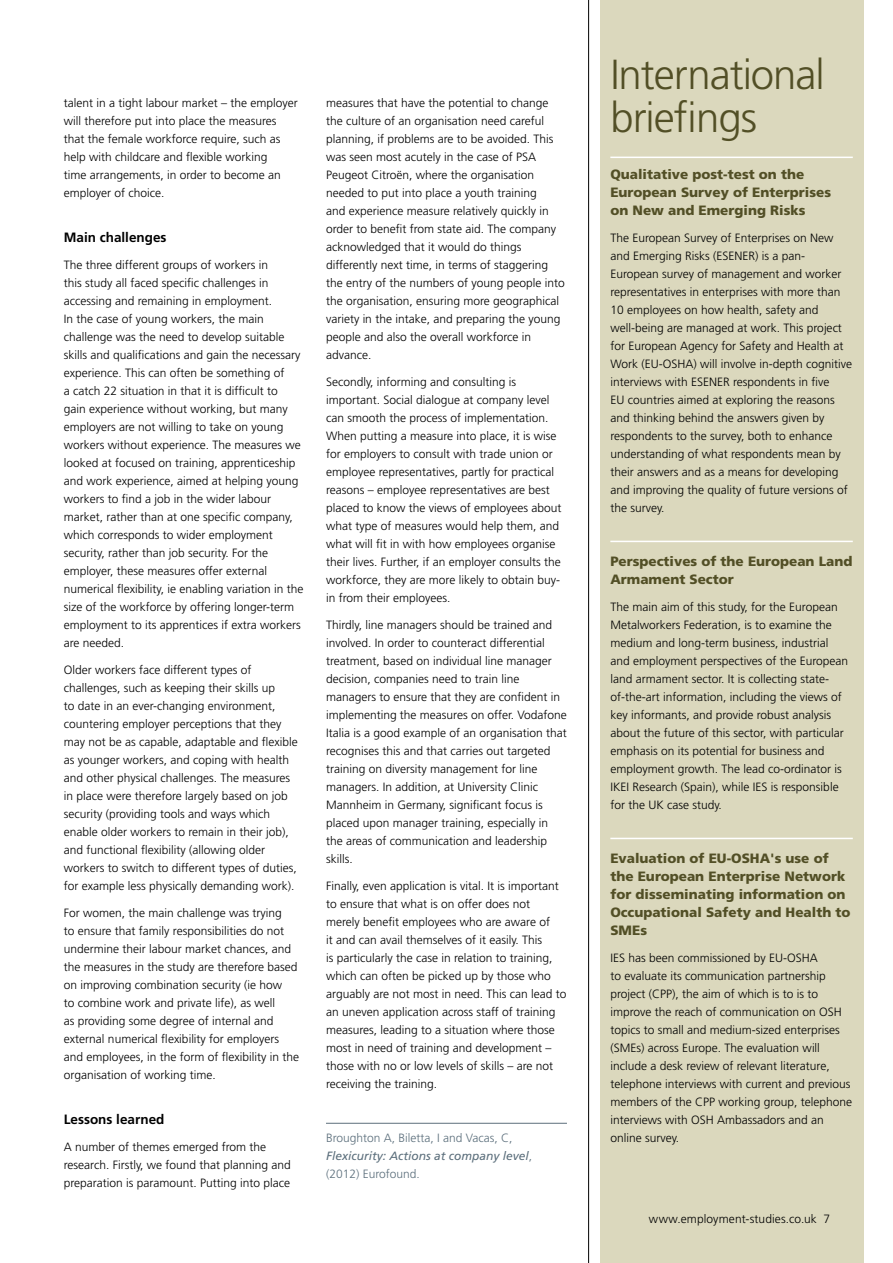
<style>
.page{position:relative;width:893px;height:1263px;background:#fff}
.page>*{position:absolute;margin:0;border:0;box-sizing:border-box;transform-origin:0 0}
.t1{font:300 42px/43.2px "Frutiger";letter-spacing:-.025em;color:#524f26}
.t2{font:900 13.5px/18px "Frutiger";color:#524f26}
.t3{font:700 13.5px "Frutiger";color:#000}
.t4{font:300 12px/18px "Frutiger";color:#000}
.t5{font:300 12px/18px "Frutiger";color:#5c6f7c}
.s1{font-weight:400;font-style:italic}
</style>
<div class="page">
<div style="left:600px;top:0;width:263px;height:1263px;background:#dbd8bd"></div>
<hr style="left:326px;top:1123px;width:241px;height:1px;background:#5c6f7c">
<hr style="left:588px;top:0;width:1px;height:1263px;background:#000">
<hr style="left:610px;top:157px;width:243px;height:1px;background:#fff">
<hr style="left:610px;top:541px;width:243px;height:1px;background:#fff">
<hr style="left:610px;top:838px;width:243px;height:1px;background:#fff">
<p class="t4" style="left:64px;top:94px;width:236px">talent in a tight labour market – the employer will therefore put into place the measures that the female workforce require, such as help with childcare and flexible working<br>time arrangements, in order to become an employer of choice.</p>
<p class="t3" style="left:64px;top:229px;width:104px">Main challenges</p>
<p class="t4" style="left:64px;top:256px;width:241px">The three different groups of workers in<br>this study all faced specific challenges in accessing and remaining in employment.<br>In the case of young workers, the main challenge was the need to develop suitable skills and qualifications and gain the necessary experience. This can often be something of<br>a catch 22 situation in that it is difficult to<br>gain experience without working, but many employers are not willing to take on young workers without experience. The measures we looked at focused on training, apprenticeship and work experience, aimed at helping young workers to find a job in the wider labour market, rather than at one specific company, which corresponds to wider employment security, rather than job security. For the employer, these measures offer external numerical flexibility, ie enabling variation in the size of the workforce by offering longer-term employment to its apprentices if extra workers are needed.</p>
<p class="t4" style="left:64px;top:661px;width:236px">Older workers face different types of challenges, such as keeping their skills up<br>to date in an ever-changing environment, countering employer perceptions that they may not be as capable, adaptable and flexible as younger workers, and coping with health and other physical challenges. The measures in place were therefore largely based on job security (providing tools and ways which enable older workers to remain in their job), and functional flexibility (allowing older workers to switch to different types of duties, for example less physically demanding work).</p>
<p class="t4" style="left:64px;top:904px;width:237px">For women, the main challenge was trying<br>to ensure that family responsibilities do not undermine their labour market chances, and the measures in the study are therefore based on improving combination security (ie how<br>to combine work and private life), as well<br>as providing some degree of internal and external numerical flexibility for employers and employees, in the form of flexibility in the organisation of working time.</p>
<p class="t3" style="left:64px;top:1111px;width:102px">Lessons learned</p>
<p class="t4" style="left:64px;top:1138px;width:229px">A number of themes emerged from the research. Firstly, we found that planning and preparation is paramount. Putting into place</p>
<p class="t4" style="left:326px;top:94px;width:240px">measures that have the potential to change the culture of an organisation need careful planning, if problems are to be avoided. This was seen most acutely in the case of PSA Peugeot Citroën, where the organisation needed to put into place a youth training<br>and experience measure relatively quickly in order to benefit from state aid. The company acknowledged that it would do things differently next time, in terms of staggering the entry of the numbers of young people into the organisation, ensuring more geographical variety in the intake, and preparing the young people and also the overall workforce in advance.</p>
<p class="t4" style="left:326px;top:373px;width:237px">Secondly, informing and consulting is important. Social dialogue at company level can smooth the process of implementation.<br>When putting a measure into place, it is wise for employers to consult with trade union or employee representatives, partly for practical reasons – employee representatives are best placed to know the views of employees about what type of measures would help them, and what will fit in with how employees organise their lives. Further, if an employer consults the workforce, they are more likely to obtain buy&shy;in from their employees.</p>
<p class="t4" style="left:326px;top:616px;width:242px">Thirdly, line managers should be trained and involved. In order to counteract differential treatment, based on individual line manager decision, companies need to train line managers to ensure that they are confident in implementing the measures on offer. Vodafone Italia is a good example of an organisation that recognises this and that carries out targeted training on diversity management for line managers. In addition, at University Clinic Mannheim in Germany, significant focus is placed upon manager training, especially in the areas of communication and leadership skills.</p>
<p class="t4" style="left:326px;top:877px;width:242px">Finally, even application is vital. It is important to ensure that what is on offer does not merely benefit employees who are aware of<br>it and can avail themselves of it easily. This<br>is particularly the case in relation to training, which can often be picked up by those who arguably are not most in need. This can lead to an uneven application across staff of training measures, leading to a situation where those most in need of training and development – those with no or low levels of skills – are not receiving the training.</p>
<p class="t5" style="left:326px;top:1129px;width:208px">Broughton A, Biletta, I and Vacas, C,<br><span class="s1">Flexicurity: Actions at company level</span>, (2012) Eurofound.</p>
<h1 class="t1" style="left:610px;top:54px;width:216px">International briefings</h1>
<p class="t2" style="left:610px;top:165px;width:222px">Qualitative post-test on the<br>European Survey of Enterprises on New and Emerging Risks</p>
<p class="t4" style="left:610px;top:229px;width:243px">The European Survey of Enterprises on New and Emerging Risks (ESENER) is a pan-European survey of management and worker representatives in enterprises with more than 10 employees on how health, safety and well-being are managed at work. This project for European Agency for Safety and Health at Work (EU-OSHA) will involve in-depth cognitive interviews with ESENER respondents in five<br>EU countries aimed at exploring the reasons and thinking behind the answers given by respondents to the survey, both to enhance understanding of what respondents mean by their answers and as a means for developing and improving the quality of future versions of the survey.</p>
<p class="t2" style="left:610px;top:552px;width:244px">Perspectives of the European Land<br>Armament Sector</p>
<p class="t4" style="left:610px;top:598px;width:239px">The main aim of this study, for the European Metalworkers Federation, is to examine the medium and long-term business, industrial and employment perspectives of the European land armament sector. It is collecting state&shy;of-the-art information, including the views of key informants, and provide robust analysis about the future of this sector, with particular emphasis on its potential for business and employment growth. The lead co-ordinator is IKEI Research (Spain), while IES is responsible for the UK case study.</p>
<p class="t2" style="left:610px;top:849px;width:242px">Evaluation of EU-OSHA's use of the European Enterprise Network for disseminating information on<br>Occupational Safety and Health to<br>SMEs</p>
<p class="t4" style="left:610px;top:949px;width:243px">IES has been commissioned by EU-OSHA<br>to evaluate its communication partnership project (CPP), the aim of which is to is to improve the reach of communication on OSH topics to small and medium-sized enterprises (SMEs) across Europe. The evaluation will include a desk review of relevant literature, telephone interviews with current and previous members of the CPP working group, telephone interviews with OSH Ambassadors and an online survey.</p>
<p class="t4" style="left:649px;top:1210px;width:183px">www.employment-studies.co.uk 7</p>
</div>
